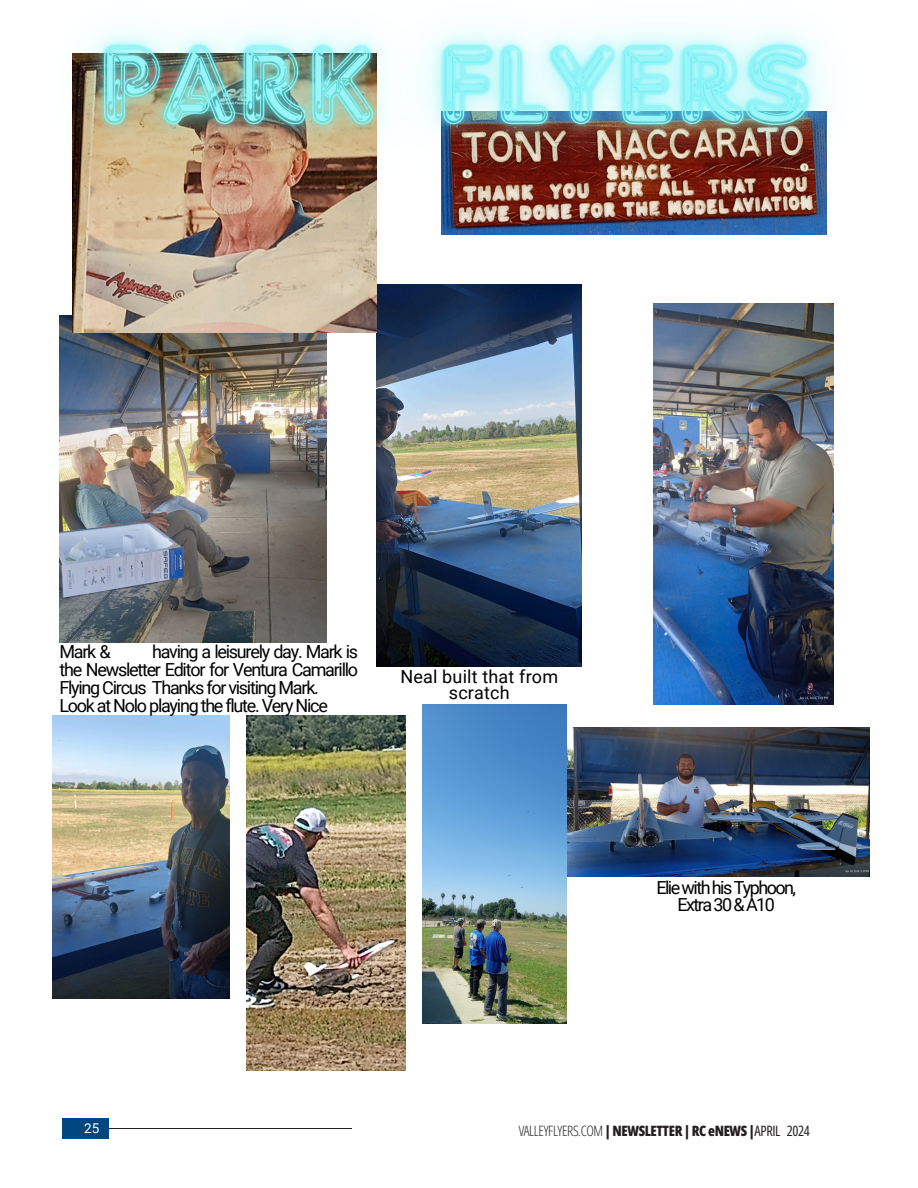
<style>
.page{position:relative;width:918px;height:1188px;background:#fff}
.page>*{position:absolute;margin:0;border:0;box-sizing:border-box;transform-origin:0 0}
.t1{font:18px/18px "Roboto";letter-spacing:-.07em;color:#000;text-align:center}
.t2{font:18px/15.8px "Roboto";letter-spacing:.01em;color:#000;text-align:center}
.t3{font:800 14.25px "Open Sans Condensed";letter-spacing:-.025em;color:#231f20}
.t4{font:13.5px "Roboto";color:#fff}
.s1{font-weight:300}
.s2{font-weight:400}
</style>
<div class="page">
<hr style="left:62px;top:1128px;width:290px;height:1px;background:#231f20">
<div style="left:62px;top:1118px;width:46px;height:21px;background:#004680"></div>
<img style="left:567px;top:727px;width:302px;height:150px">
<img style="left:442px;top:228px;width:385px;height:6px">
<img style="left:59px;top:315px;width:267px;height:328px">
<img style="left:653px;top:303px;width:180px;height:402px">
<img style="left:52px;top:715px;width:178px;height:284px">
<img style="left:377px;top:284px;width:205px;height:383px">
<img style="left:246px;top:715px;width:160px;height:356px">
<img style="left:73px;top:228px;width:304px;height:105px">
<img style="left:423px;top:704px;width:144px;height:320px">
<img style="left:72px;top:28px;width:755px;height:200px">
<p class="t1" style="left:59px;top:643px;width:300px;text-align:left;text-indent:93px">having a leisurely day. Mark is the Newsletter Editor for Ventura Camarillo Flying Circus Thanks for visiting Mark.<br>Look at Nolo playing the flute. Very Nice</p>
<p class="t1" style="left:59px;top:643px;width:53px">Mark &amp;</p>
<p class="t2" style="left:400px;top:669px;width:159px">Neal built that from scratch</p>
<p class="t1" style="left:657px;top:880px;width:141px;line-height:16.8px">Elie with his Typhoon,<br>Extra 30 &amp; A10</p>
<p class="t4" style="left:84px;top:1120px;width:17px">25</p>
<p class="t3" style="left:519px;top:1121px;width:293px"><span class="s1">VALLEYFLYERS.COM</span>|NEWSLETTER|RCeNEWS |<span class="s2">APRIL 2024</span></p>
</div>
